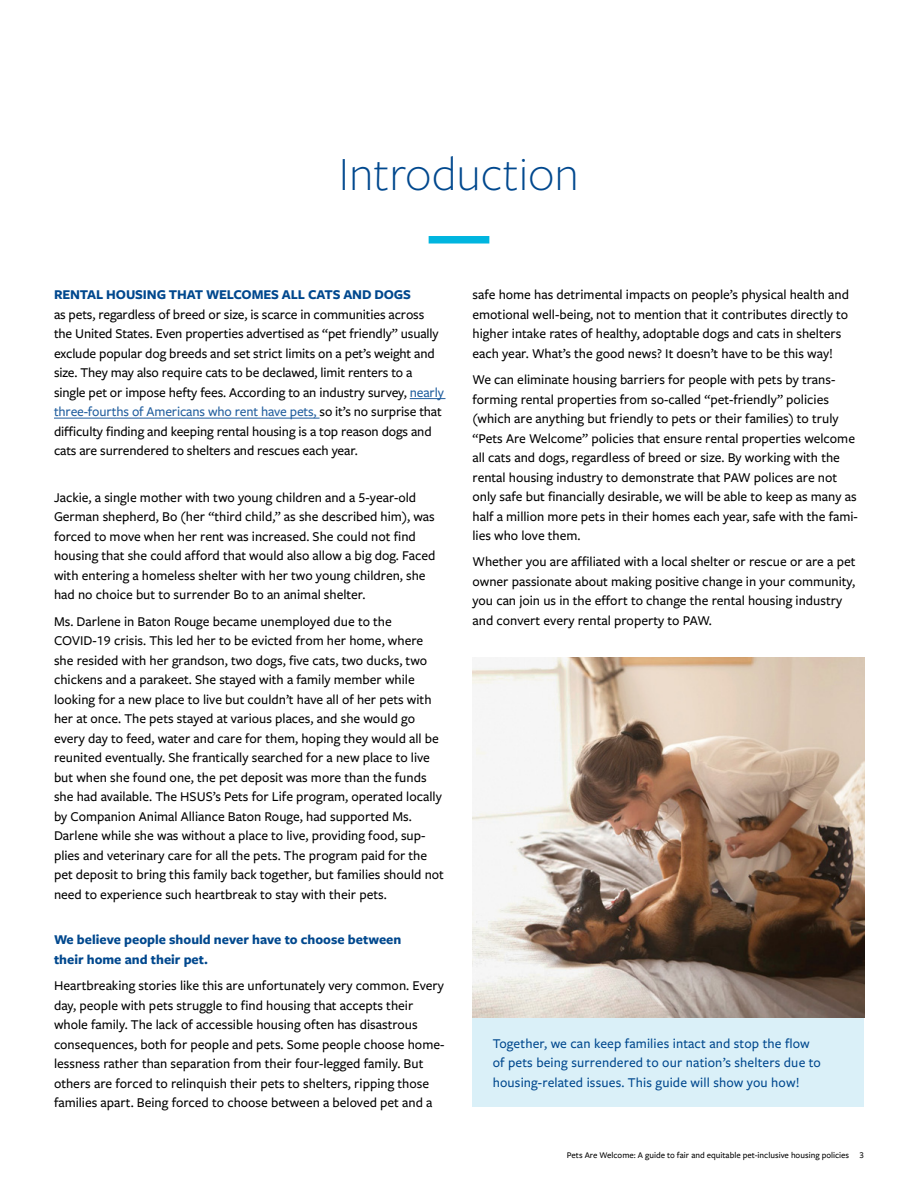
<style>
.page{position:relative;width:918px;height:1188px;background:#fff}
.page>*{position:absolute;margin:0;border:0;box-sizing:border-box;transform-origin:0 0}
.t1{font:300 49.5px "Freight Sans Pro";color:#00488e}
.t2{font:500 13.95px/19.5px "Freight Sans Pro";color:#000}
.t3{font:500 13.95px/19.5px "Freight Sans Pro";letter-spacing:.01em;color:#00488e}
.t4{font:700 13.95px/19.5px "Freight Sans Pro";color:#00488e}
.t5{font:500 9px "Freight Sans Pro";color:#000}
.s1{color:#215e9e}
</style>
<div class="page">
<hr style="left:410px;top:398px;width:35px;height:1px;background:#215e9e">
<hr style="left:54px;top:418px;width:266px;height:1px;background:#215e9e">
<div style="left:429px;top:236px;width:60px;height:8px;background:#00b5df"></div>
<div style="left:472px;top:1018px;width:392px;height:89px;background:#daf0f8"></div>
<img style="left:472px;top:658px;width:392px;height:360px">
<h1 class="t1" style="left:339px;top:141px;width:242px">Introduction</h1>
<p class="t4" style="left:54px;top:284px;width:359px">RENTAL HOUSING THAT WELCOMES ALL CATS AND DOGS</p>
<p class="t2" style="left:54px;top:304px;width:391px">as pets, regardless of breed or size, is scarce in communities across the United States. Even properties advertised as “pet friendly” usually exclude popular dog breeds and set strict limits on a pet’s weight and size. They may also require cats to be declawed, limit renters to a single pet or impose hefty fees. According to an industry survey, <span class="s1">nearly three-fourths of Americans who rent have pets,</span> so it’s no surprise that difficulty finding and keeping rental housing is a top reason dogs and cats are surrendered to shelters and rescues each year.</p>
<p class="t2" style="left:54px;top:487px;width:383px">Jackie, a single mother with two young children and a 5-year-old German shepherd, Bo (her “third child,” as she described him), was forced to move when her rent was increased. She could not find housing that she could afford that would also allow a big dog. Faced with entering a homeless shelter with her two young children, she had no choice but to surrender Bo to an animal shelter.</p>
<p class="t2" style="left:54px;top:611px;width:392px">Ms. Darlene in Baton Rouge became unemployed due to the COVID-19 crisis. This led her to be evicted from her home, where she resided with her grandson, two dogs, five cats, two ducks, two chickens and a parakeet. She stayed with a family member while looking for a new place to live but couldn’t have all of her pets with her at once. The pets stayed at various places, and she would go every day to feed, water and care for them, hoping they would all be reunited eventually. She frantically searched for a new place to live but when she found one, the pet deposit was more than the funds she had available. The HSUS’s Pets for Life program, operated locally by Companion Animal Alliance Baton Rouge, had supported Ms.<br>Darlene while she was without a place to live, providing food, sup&shy;plies and veterinary care for all the pets. The program paid for the pet deposit to bring this family back together, but families should not need to experience such heartbreak to stay with their pets.</p>
<p class="t4" style="left:54px;top:929px;width:349px">We believe people should never have to choose between their home and their pet.</p>
<p class="t2" style="left:54px;top:975px;width:392px">Heartbreaking stories like this are unfortunately very common. Every day, people with pets struggle to find housing that accepts their whole family. The lack of accessible housing often has disastrous consequences, both for people and pets. Some people choose home&shy;lessness rather than separation from their four-legged family. But others are forced to relinquish their pets to shelters, ripping those families apart. Being forced to choose between a beloved pet and a</p>
<p class="t2" style="left:472px;top:284px;width:378px">safe home has detrimental impacts on people’s physical health and emotional well-being, not to mention that it contributes directly to higher intake rates of healthy, adoptable dogs and cats in shelters each year. What’s the good news? It doesn’t have to be this way!</p>
<p class="t2" style="left:472px;top:369px;width:387px">We can eliminate housing barriers for people with pets by trans&shy;forming rental properties from so-called “pet-friendly” policies (which are anything but friendly to pets or their families) to truly “Pets Are Welcome” policies that ensure rental properties welcome all cats and dogs, regardless of breed or size. By working with the rental housing industry to demonstrate that PAW polices are not only safe but financially desirable, we will be able to keep as many as half a million more pets in their homes each year, safe with the fami&shy;lies who love them.</p>
<p class="t2" style="left:472px;top:551px;width:384px">Whether you are affiliated with a local shelter or rescue or are a pet owner passionate about making positive change in your community, you can join us in the effort to change the rental housing industry and convert every rental property to PAW.</p>
<p class="t3" style="left:493px;top:1033px;width:330px">Together, we can keep families intact and stop the flow of pets being surrendered to our nation’s shelters due to housing-related issues. This guide will show you how!</p>
<p class="t5" style="left:567px;top:1149px;width:299px">Pets Are Welcome: A guide to fair and equitable pet-inclusive housing policies 3</p>
</div>
